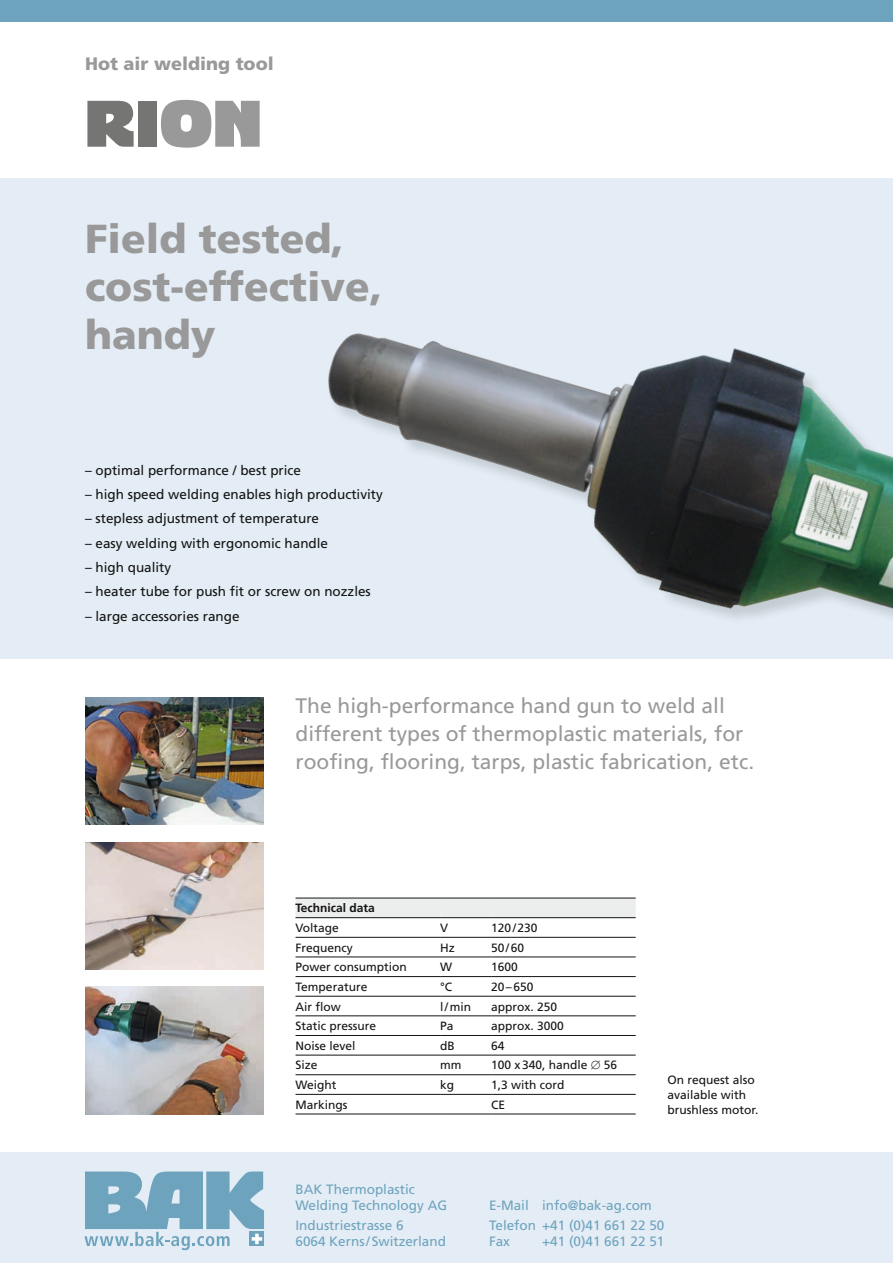
<style>
.page{position:relative;width:893px;height:1263px;background:#fff}
.page>*{position:absolute;margin:0;border:0;box-sizing:border-box;transform-origin:0 0}
.t1{font:64.5px "Bigband LT";color:#757574}
.t2{font:900 40.5px/48px "Frutiger LT";color:#999}
.t3{font:21px/28px "Frutiger LT";color:#999}
.t4{font:900 18px "Frutiger LT";color:#999}
.t5{font:13.5px "Frutiger LT";color:#131413}
.t6{font:13.5px/15.8px "Frutiger LT";color:#6ea3be}
.t7{font:12px/15px "Frutiger LT";color:#131413}
.t8{font:700 12px "Frutiger LT";color:#131413}
.s1{color:#999}
</style>
<div class="page">
<div style="left:0;top:1152px;width:893px;height:111px;background:#e4edf5"></div>
<div style="left:0;top:179px;width:893px;height:480px;background:#e4edf5"></div>
<div style="left:0;top:0;width:893px;height:21px;background:#6ea3be"></div>
<svg style="left:84px;top:1171px;width:180px;height:79px"></svg>
<div style="left:296px;top:899px;width:340px;height:18px;background:#eceded"></div>
<hr style="left:296px;top:937px;width:144px;height:1px;background:#131413">
<hr style="left:440px;top:937px;width:51px;height:1px;background:#131413">
<hr style="left:491px;top:937px;width:145px;height:1px;background:#131413">
<hr style="left:296px;top:957px;width:144px;height:1px;background:#131413">
<hr style="left:440px;top:957px;width:51px;height:1px;background:#131413">
<hr style="left:491px;top:957px;width:145px;height:1px;background:#131413">
<hr style="left:296px;top:976px;width:144px;height:1px;background:#131413">
<hr style="left:440px;top:976px;width:51px;height:1px;background:#131413">
<hr style="left:491px;top:976px;width:145px;height:1px;background:#131413">
<hr style="left:296px;top:996px;width:144px;height:1px;background:#131413">
<hr style="left:440px;top:996px;width:51px;height:1px;background:#131413">
<hr style="left:491px;top:996px;width:145px;height:1px;background:#131413">
<hr style="left:296px;top:1015px;width:144px;height:1px;background:#131413">
<hr style="left:440px;top:1015px;width:51px;height:1px;background:#131413">
<hr style="left:491px;top:1015px;width:145px;height:1px;background:#131413">
<hr style="left:296px;top:1035px;width:144px;height:1px;background:#131413">
<hr style="left:440px;top:1035px;width:51px;height:1px;background:#131413">
<hr style="left:491px;top:1035px;width:145px;height:1px;background:#131413">
<hr style="left:296px;top:1055px;width:144px;height:1px;background:#131413">
<hr style="left:440px;top:1055px;width:51px;height:1px;background:#131413">
<hr style="left:491px;top:1055px;width:145px;height:1px;background:#131413">
<hr style="left:296px;top:1074px;width:144px;height:1px;background:#131413">
<hr style="left:440px;top:1074px;width:51px;height:1px;background:#131413">
<hr style="left:491px;top:1074px;width:145px;height:1px;background:#131413">
<hr style="left:296px;top:1094px;width:144px;height:1px;background:#131413">
<hr style="left:440px;top:1094px;width:51px;height:1px;background:#131413">
<hr style="left:491px;top:1094px;width:145px;height:1px;background:#131413">
<hr style="left:296px;top:1114px;width:144px;height:1px;background:#131413">
<hr style="left:440px;top:1114px;width:51px;height:1px;background:#131413">
<hr style="left:491px;top:1114px;width:145px;height:1px;background:#131413">
<hr style="left:296px;top:898px;width:144px;height:1px;background:#131413">
<hr style="left:440px;top:898px;width:51px;height:1px;background:#131413">
<hr style="left:491px;top:898px;width:145px;height:1px;background:#131413">
<hr style="left:296px;top:917px;width:144px;height:1px;background:#131413">
<hr style="left:440px;top:917px;width:51px;height:1px;background:#131413">
<hr style="left:491px;top:917px;width:145px;height:1px;background:#131413">
<img style="left:85px;top:697px;width:179px;height:128px">
<img style="left:85px;top:842px;width:179px;height:127px">
<img style="left:85px;top:986px;width:179px;height:128px">
<img style="left:296px;top:178px;width:597px;height:440px">
<h3 class="t4" style="left:85px;top:52px;width:190px">Hot air welding tool</h3>
<h1 class="t1" style="left:85px;top:88px;width:178px">RI<span class="s1">ON</span></h1>
<h2 class="t2" style="left:85px;top:215px;width:299px">Field tested, cost-effective, handy</h2>
<p class="t5" style="left:85px;top:462px;width:218px">– optimal performance / best price</p>
<p class="t5" style="left:85px;top:486px;width:299px">– high speed welding enables high productivity</p>
<p class="t5" style="left:85px;top:511px;width:236px">– stepless adjustment of temperature</p>
<p class="t5" style="left:85px;top:535px;width:245px">– easy welding with ergonomic handle</p>
<p class="t5" style="left:85px;top:559px;width:88px">– high quality</p>
<p class="t5" style="left:85px;top:584px;width:287px">– heater tube for push fit or screw on nozzles</p>
<p class="t5" style="left:85px;top:608px;width:156px">– large accessories range</p>
<h3 class="t3" style="left:296px;top:692px;width:460px">The high-performance hand gun to weld all different types of thermoplastic materials, for roofing, flooring, tarps, plastic fabrication, etc.</h3>
<p class="t8" style="left:296px;top:901px;width:81px">Technical data</p>
<p class="t7" style="left:296px;top:920px;width:45px">Voltage</p>
<p class="t7" style="left:440px;top:920px;width:10px">V</p>
<p class="t7" style="left:491px;top:920px;width:48px">120/230</p>
<p class="t7" style="left:296px;top:940px;width:59px">Frequency</p>
<p class="t7" style="left:440px;top:940px;width:16px">Hz</p>
<p class="t7" style="left:491px;top:940px;width:35px">50/60</p>
<p class="t7" style="left:296px;top:960px;width:113px">Power consumption</p>
<p class="t7" style="left:440px;top:960px;width:13px">W</p>
<p class="t7" style="left:491px;top:960px;width:28px">1600</p>
<p class="t7" style="left:296px;top:979px;width:73px">Temperature</p>
<p class="t7" style="left:440px;top:979px;width:14px">°C</p>
<p class="t7" style="left:491px;top:979px;width:44px">20–650</p>
<p class="t7" style="left:296px;top:999px;width:47px">Air flow</p>
<p class="t7" style="left:440px;top:999px;width:33px">l/min</p>
<p class="t7" style="left:491px;top:999px;width:68px">approx. 250</p>
<p class="t7" style="left:296px;top:1018px;width:82px">Static pressure</p>
<p class="t7" style="left:440px;top:1018px;width:15px">Pa</p>
<p class="t7" style="left:491px;top:1018px;width:74px">approx. 3000</p>
<p class="t7" style="left:296px;top:1038px;width:62px">Noise level</p>
<p class="t7" style="left:440px;top:1038px;width:16px">dB</p>
<p class="t7" style="left:491px;top:1038px;width:15px">64</p>
<p class="t7" style="left:296px;top:1058px;width:24px">Size</p>
<p class="t7" style="left:440px;top:1058px;width:23px">mm</p>
<p class="t7" style="left:491px;top:1058px;width:128px">100 x340, handle ∅ 56</p>
<p class="t7" style="left:296px;top:1077px;width:42px">Weight</p>
<p class="t7" style="left:440px;top:1077px;width:16px">kg</p>
<p class="t7" style="left:491px;top:1077px;width:75px">1,3 with cord</p>
<p class="t7" style="left:296px;top:1097px;width:54px">Markings</p>
<p class="t7" style="left:491px;top:1097px;width:16px">CE</p>
<p class="t7" style="left:668px;top:1072px;width:92px">On request also available with brushless motor.</p>
<p class="t6" style="left:296px;top:1182px;width:153px">BAK Thermoplastic<br>Welding Technology AG</p>
<p class="t6" style="left:296px;top:1218px;width:152px">Industriestrasse 6<br>6064 Kerns/Switzerland</p>
<p class="t6" style="left:489px;top:1195px;width:177px;line-height:20px">E-Mail info@bak-ag.com<br>Telefon +41 (0)41 661 22 50</p>
<p class="t6" style="left:489px;top:1233px;width:23px">Fax</p>
<p class="t6" style="left:542px;top:1233px;width:124px">+41 (0)41 661 22 51</p>
</div>
